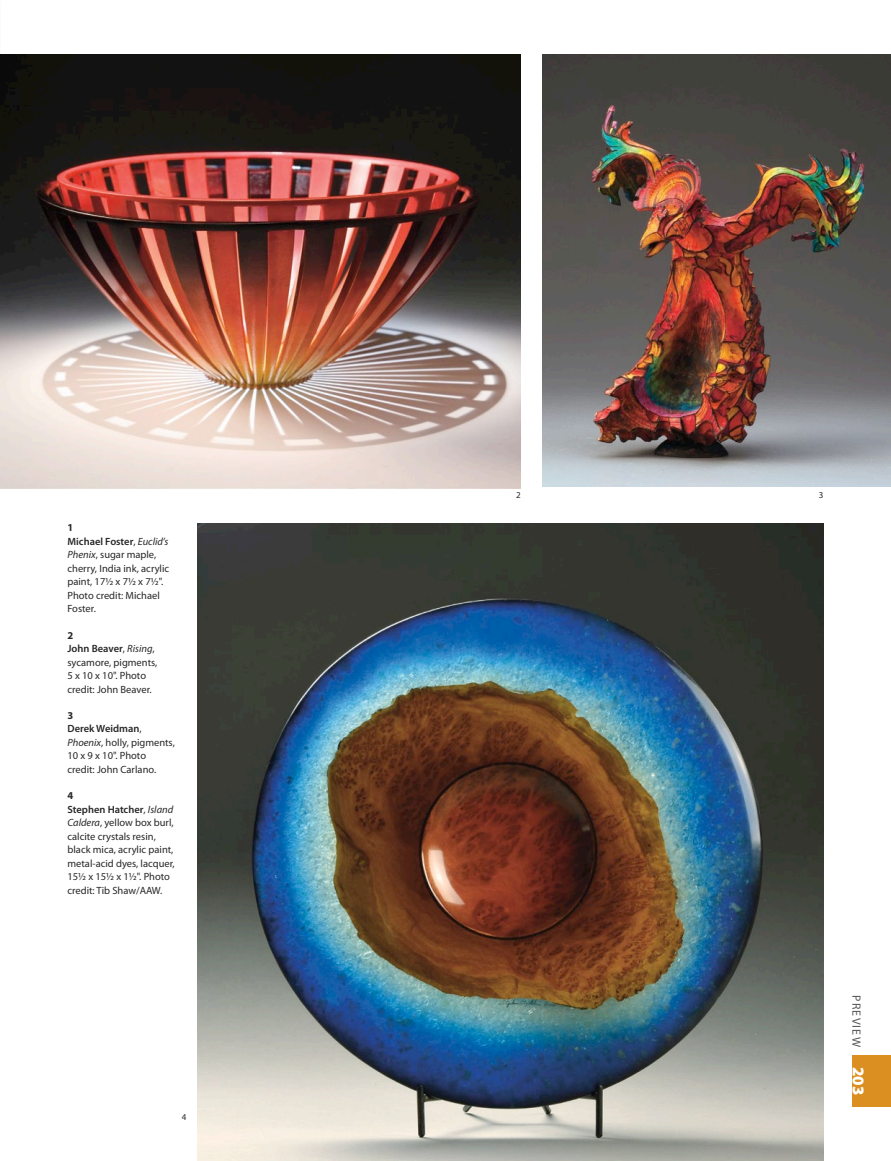
<style>
.page{position:relative;width:891px;height:1161px;background:#fff}
.page>*{position:absolute;margin:0;border:0;box-sizing:border-box;transform-origin:0 0}
.t1{font:900 16.5px "Myriad Pro";color:#fff}
.t2{font:12px "Myriad Pro";letter-spacing:.1em;color:#56575a}
.t3{font:10.5px/13.5px "Myriad Pro";color:#272727}
.t4{font:9px "Myriad Pro";color:#272727}
.s1{font-weight:700}
.s2{font-weight:600}
.s3{font-style:italic}
</style>
<div class="page">
<div style="left:853px;top:1055px;width:38px;height:52px;background:#db8f20"></div>
<img style="left:542px;top:54px;width:349px;height:433px">
<img style="left:0;top:54px;width:521px;height:434px">
<img style="left:197px;top:523px;width:627px;height:638px">
<p class="t3" style="left:68px;top:521px;width:103px"><span class="s1">1<br></span><span class="s2">Michael Foster</span>, <span class="s3">Euclid’s<br>Phenix</span>, sugar maple, cherry, India ink, acrylic paint, 17½ x 7½ x 7½".<br>Photo credit: Michael<br>Foster.</p>
<p class="t3" style="left:68px;top:628px;width:91px"><span class="s1">2<br></span><span class="s2">John Beaver</span>, <span class="s3">Rising</span>, sycamore, pigments,<br>5 x 10 x 10". Photo credit: John Beaver.</p>
<p class="t3" style="left:68px;top:709px;width:109px"><span class="s1">3<br></span><span class="s2">Derek Weidman</span>,<br><span class="s3">Phoenix</span>, holly, pigments,<br>10 x 9 x 10". Photo credit: John Carlano.</p>
<p class="t3" style="left:68px;top:789px;width:109px"><span class="s1">4<br></span><span class="s2">Stephen Hatcher</span>, <span class="s3">Island<br>Caldera</span>, yellow box burl, calcite crystals resin, black mica, acrylic paint, metal-acid dyes, lacquer,<br>15½ x 15½ x 1½". Photo credit: Tib Shaw/AAW.</p>
<p class="t4" style="left:182px;top:1112px;width:6px">4</p>
<p class="t4" style="left:516px;top:491px;width:6px">2</p>
<p class="t4" style="left:819px;top:491px;width:6px">3</p>
<p class="t2" style="left:863px;top:995px;width:53px;rotate:90deg">PREVIEW</p>
<h1 class="t1" style="left:868px;top:1067px;width:30px;rotate:90deg">203</h1>
</div>
